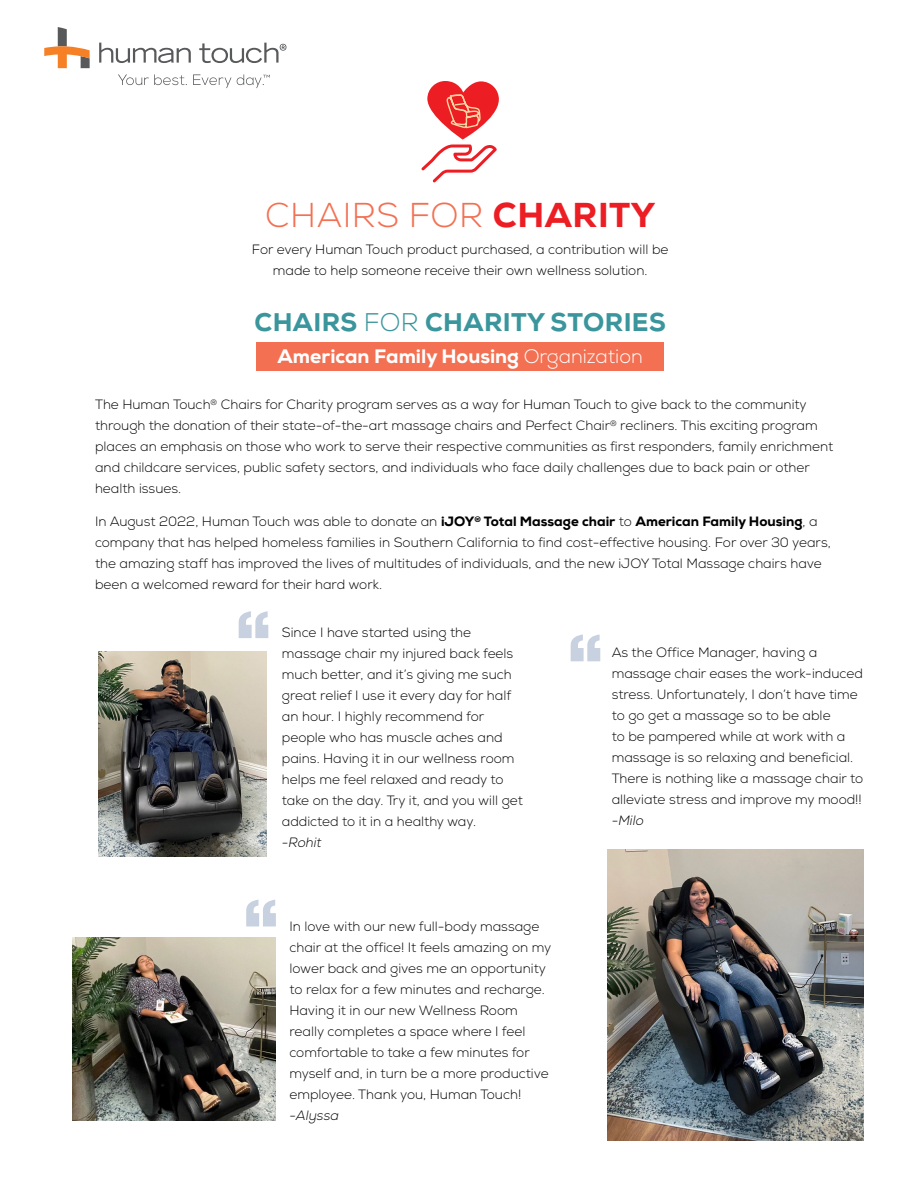
<style>
.page{position:relative;width:918px;height:1188px;background:#fff}
.page>*{position:absolute;margin:0;border:0;box-sizing:border-box;transform-origin:0 0}
.t1{font:300 34.5px "Nexa";letter-spacing:.015em;color:#f37052}
.t2{font:800 25.5px "Nexa";letter-spacing:.015em;color:#3a969c}
.t3{font:800 19.5px "Nexa";color:#fff}
.t4{font:300 13.5px/21px "Nexa";color:#000}
.t5{font:italic 300 13.5px "Nexa";color:#000}
.s1{font-weight:800;color:#ed1d24}
.s2{font-weight:300}
.s3{font-weight:800}
</style>
<div class="page">
<svg style="left:421px;top:81px;width:78px;height:101px"></svg>
<div style="left:257px;top:342px;width:407px;height:28px;background:#f37052"></div>
<svg style="left:118px;top:74px;width:69px;height:11px"></svg>
<svg style="left:193px;top:74px;width:38px;height:14px"></svg>
<svg style="left:99px;top:43px;width:92px;height:20px"></svg>
<svg style="left:44px;top:27px;width:46px;height:41px"></svg>
<svg style="left:199px;top:43px;width:87px;height:20px"></svg>
<svg style="left:237px;top:74px;width:33px;height:14px"></svg>
<svg style="left:571px;top:634px;width:29px;height:27px"></svg>
<img style="left:608px;top:849px;width:256px;height:292px">
<img style="left:98px;top:652px;width:168px;height:204px">
<svg style="left:239px;top:611px;width:29px;height:27px"></svg>
<svg style="left:246px;top:900px;width:30px;height:26px"></svg>
<img style="left:72px;top:937px;width:204px;height:183px">
<h1 class="t1" style="left:265px;top:195px;width:392px">CHAIRS FOR <span class="s1">CHARITY</span></h1>
<p class="t4" style="left:252px;top:240px;width:418px;text-align:center">For every Human Touch product purchased, a contribution will be made to help someone receive their own wellness solution.</p>
<h2 class="t2" style="left:255px;top:306px;width:413px">CHAIRS <span class="s2">FOR</span> CHARITY STORIES</h2>
<h3 class="t3" style="left:278px;top:343px;width:367px">American Family Housing <span class="s2">Organization</span></h3>
<p class="t4" style="left:95px;top:394px;width:740px">The Human Touch<sup>®</sup> Chairs for Charity program serves as a way for Human Touch to give back to the community through the donation of their state-of-the-art massage chairs and Perfect Chair<sup>®</sup> recliners. This exciting program places an emphasis on those who work to serve their respective communities as first responders, family enrichment and childcare services, public safety sectors, and individuals who face daily challenges due to back pain or other health issues.</p>
<p class="t4" style="left:95px;top:511px;width:737px">In August 2022, Human Touch was able to donate an <span class="s3">iJOY</span><sup>®</sup> <span class="s3">Total Massage chair</span> to <span class="s3">American Family Housing</span>, a company that has helped homeless families in Southern California to find cost-effective housing. For over 30 years, the amazing staff has improved the lives of multitudes of individuals, and the new iJOY Total Massage chairs have been a welcomed reward for their hard work.</p>
<p class="t4" style="left:282px;top:622px;width:242px">Since I have started using the massage chair my injured back feels much better, and it’s giving me such great relief I use it every day for half an hour. I highly recommend for people who has muscle aches and pains. Having it in our wellness room helps me feel relaxed and ready to take on the day. Try it, and you will get addicted to it in a healthy way.</p>
<p class="t5" style="left:282px;top:834px;width:41px">-Rohit</p>
<p class="t4" style="left:612px;top:642px;width:253px">As the Office Manager, having a massage chair eases the work-induced stress. Unfortunately, I don’t have time to go get a massage so to be able<br>to be pampered while at work with a massage is so relaxing and beneficial.<br>There is nothing like a massage chair to alleviate stress and improve my mood!!</p>
<p class="t5" style="left:612px;top:812px;width:34px">-Milo</p>
<p class="t4" style="left:289px;top:916px;width:263px">In love with our new full-body massage chair at the office! It feels amazing on my lower back and gives me an opportunity to relax for a few minutes and recharge.<br>Having it in our new Wellness Room really completes a space where I feel comfortable to take a few minutes for myself and, in turn be a more productive employee. Thank you, Human Touch!</p>
<p class="t5" style="left:289px;top:1107px;width:51px">-Alyssa</p>
</div>
